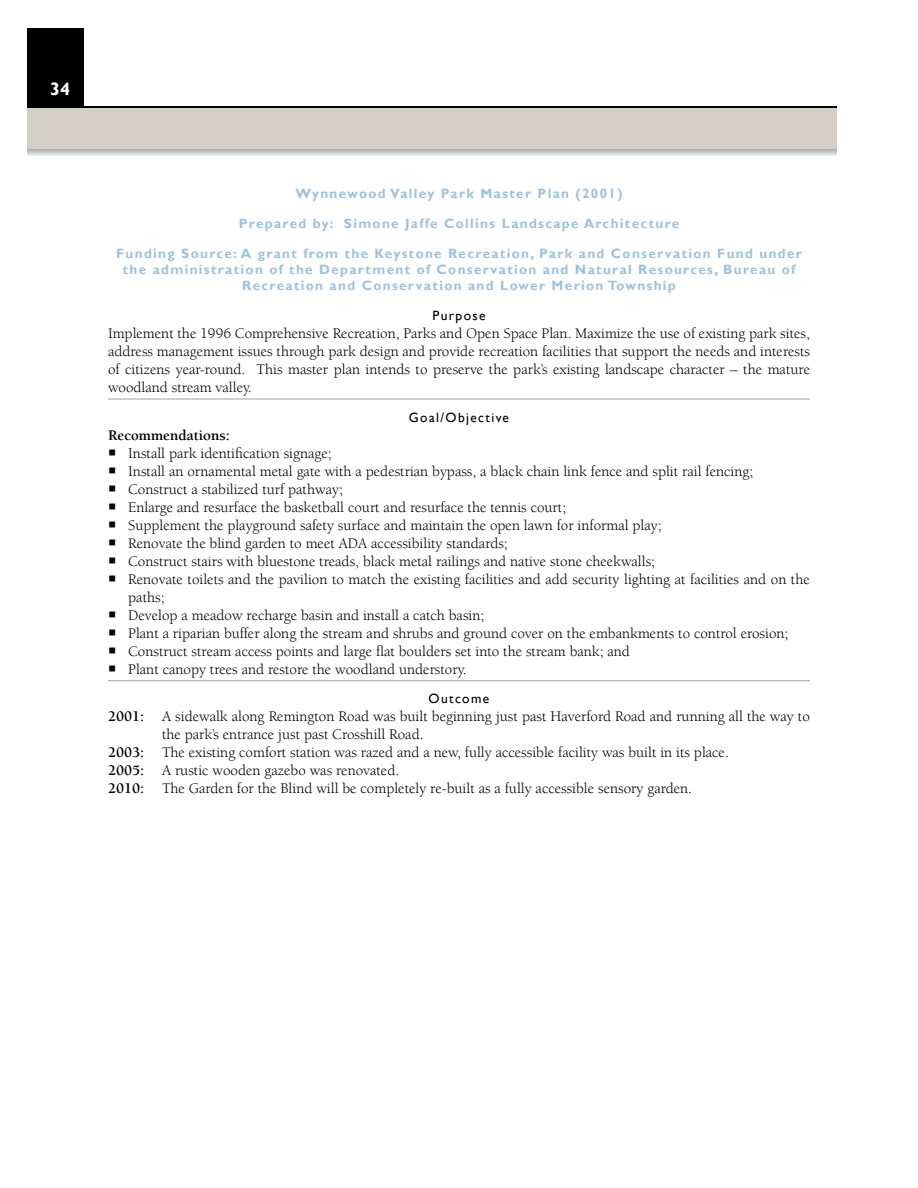
<style>
.page{position:relative;width:918px;height:1188px;background:#fff}
.page>*{position:absolute;margin:0;border:0;box-sizing:border-box;transform-origin:0 0}
.t1{font:700 18px "Gill Sans";color:#fff}
.t2{font:15px/18px "Berkeley LT";color:#000;text-align:justify}
.t3{font:700 15px "Berkeley LT";color:#000}
.t4{font:700 13.5px/29.7px "Gill Sans";letter-spacing:.1em;color:#9ec2dd;text-align:center}
.t5{font:13.5px "Gill Sans";letter-spacing:.1em;color:#000}
.s1{font-weight:700}
</style>
<div class="page">
<div style="left:27px;top:28px;width:57px;height:81px;background:#000"></div>
<svg style="left:27px;top:107px;width:810px;height:49px;background:#b8b8b7"></svg>
<div style="left:27px;top:109px;width:810px;height:40px;background:#d5d0c7"></div>
<hr style="left:108px;top:399px;width:702px;height:1px;background:#a0a4a1">
<hr style="left:108px;top:680px;width:702px;height:1px;background:#a0a4a1">
<p class="t1" style="left:50px;top:78px;width:21px">34</p>
<p class="t4" style="left:116px;top:179px;width:687px">Wynnewood Valley Park Master Plan (2001)<br>Prepared by: Simone Jaffe Collins Landscape Architecture<br>Funding Source: A grant from the Keystone Recreation, Park and Conservation Fund under</p>
<p class="t4" style="left:123px;top:262px;width:674px;line-height:16.2px">the administration of the Department of Conservation and Natural Resources, Bureau of<br>Recreation and Conservation and Lower Merion Township</p>
<p class="t5" style="left:433px;top:307px;width:54px">Purpose</p>
<p class="t2" style="left:108px;top:324px;width:704px">Implement the 1996 Comprehensive Recreation, Parks and Open Space Plan. Maximize the use of existing park sites, address management issues through park design and provide recreation facilities that support the needs and interests of citizens year-round. This master plan intends to preserve the park’s existing landscape character – the mature woodland stream valley.</p>
<p class="t5" style="left:409px;top:409px;width:102px">Goal/Objective</p>
<p class="t3" style="left:108px;top:427px;width:123px">Recommendations:</p>
<p class="t2" style="left:128px;top:444px;width:683px;text-align:left">Install park identification signage;<br>Install an ornamental metal gate with a pedestrian bypass, a black chain link fence and split rail fencing; Construct a stabilized turf pathway;<br>Enlarge and resurface the basketball court and resurface the tennis court;<br>Supplement the playground safety surface and maintain the open lawn for informal play;<br>Renovate the blind garden to meet ADA accessibility standards;<br>Construct stairs with bluestone treads, black metal railings and native stone cheekwalls;<br>Renovate toilets and the pavilion to match the existing facilities and add security lighting at facilities and on the paths;<br>Develop a meadow recharge basin and install a catch basin;<br>Plant a riparian buffer along the stream and shrubs and ground cover on the embankments to control erosion; Construct stream access points and large flat boulders set into the stream bank; and<br>Plant canopy trees and restore the woodland understory.</p>
<p class="t5" style="left:429px;top:691px;width:62px">Outcome</p>
<p class="t2" style="left:108px;top:708px;width:703px"><span class="s1">2001:</span> A sidewalk along Remington Road was built beginning just past Haverford Road and running all the way to</p>
<p class="t2" style="left:162px;top:726px;width:263px">the park’s entrance just past Crosshill Road.</p>
<p class="t2" style="left:108px;top:744px;width:622px"><span class="s1">2003:</span> The existing comfort station was razed and a new, fully accessible facility was built in its place.</p>
<p class="t2" style="left:108px;top:762px;width:293px"><span class="s1">2005:</span> A rustic wooden gazebo was renovated.</p>
<p class="t2" style="left:108px;top:780px;width:586px"><span class="s1">2010:</span> The Garden for the Blind will be completely re-built as a fully accessible sensory garden.</p>
</div>
